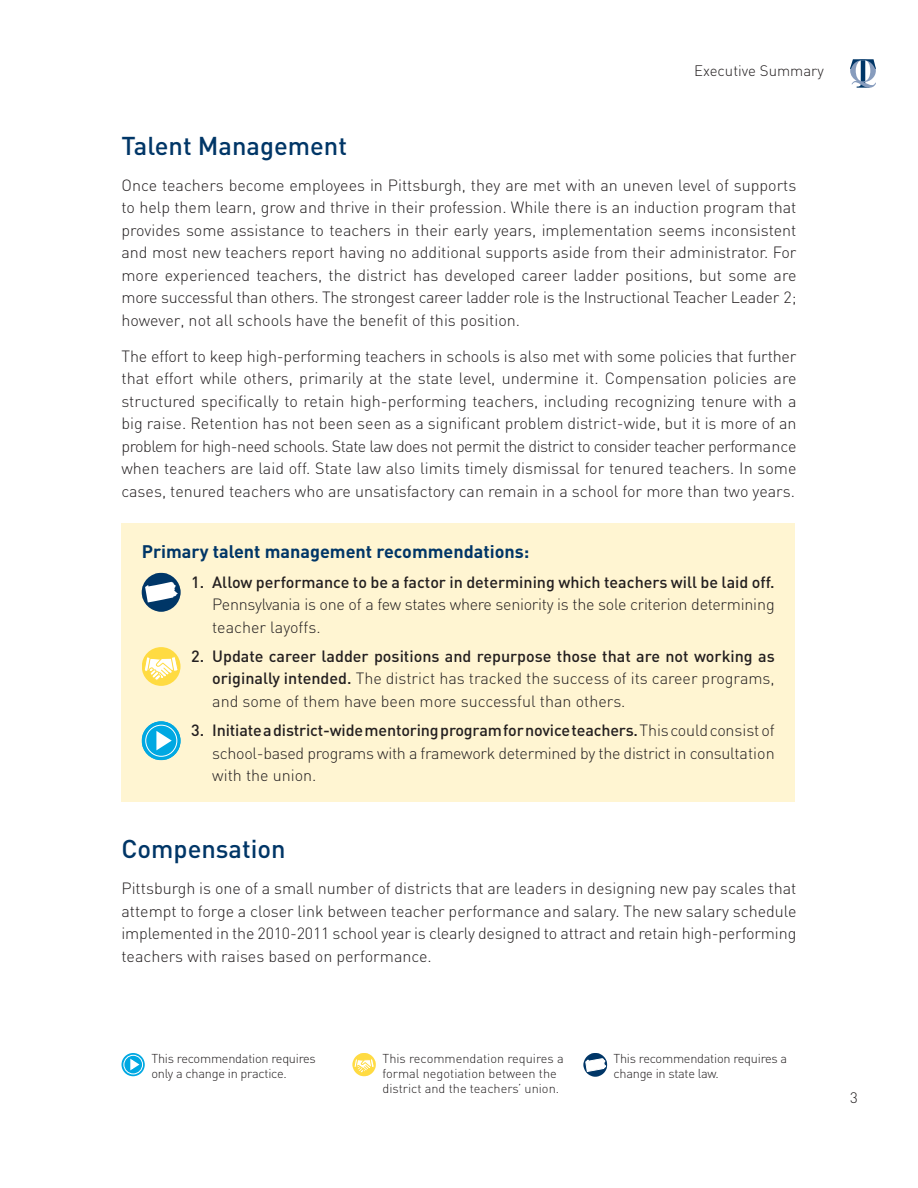
<style>
.page{position:relative;width:918px;height:1188px;background:#fff}
.page>*{position:absolute;margin:0;border:0;box-sizing:border-box;transform-origin:0 0}
.header_section{font:500 25.5px "DIN";color:#003667}
.header_under_standar{font:700 18px "DIN";color:#003667}
.paragraph{font:300 16.2px/22.5px "DIN";color:#231f20;text-align:justify}
.tab_es_recommendatio{font:300 16.2px/22.5px "DIN";letter-spacing:-.01em;color:#231f20;text-align:justify}
.t1{font:300 15px "DIN";color:#231f20}
.paragraph-2{font:300 12.75px/15px "DIN";letter-spacing:-.02em;color:#231f20}
.paragraph-3{font:300 12.75px/15px "DIN";color:#231f20}
.s1{font-weight:500}
</style>
<div class="page">
<svg style="left:850px;top:59px;width:26px;height:29px"></svg>
<div style="left:122px;top:523px;width:673px;height:278px;background:#fff5d2"></div>
<div style="left:142px;top:573px;width:39px;height:39px;background:#003667;border:2px solid #003667;border-radius:19px"></div>
<svg style="left:145px;top:582px;width:33px;height:20px"></svg>
<div style="left:142px;top:647px;width:39px;height:39px;background:#ffdb42;border-radius:19px"></div>
<svg style="left:143px;top:656px;width:36px;height:25px"></svg>
<svg style="left:142px;top:721px;width:39px;height:39px"></svg>
<svg style="left:146px;top:725px;width:31px;height:31px"></svg>
<div style="left:145px;top:725px;width:32px;height:32px;border:1px solid #fff;border-radius:50%"></div>
<svg style="left:153px;top:729px;width:22px;height:25px"></svg>
<svg style="left:122px;top:1053px;width:23px;height:23px"></svg>
<div style="left:124px;top:1055px;width:19px;height:19px;border:1px solid #fff;border-radius:50%"></div>
<svg style="left:128px;top:1058px;width:14px;height:14px"></svg>
<div style="left:352px;top:1053px;width:24px;height:23px;background:#ffdb42;border:1px solid #ffdb42;border-radius:12px"></div>
<svg style="left:353px;top:1058px;width:22px;height:16px"></svg>
<svg style="left:584px;top:1053px;width:23px;height:24px"></svg>
<svg style="left:585px;top:1059px;width:21px;height:13px"></svg>
<p class="t1" style="left:694px;top:61px;width:131px">Executive Summary</p>
<p class="header_section" style="left:122px;top:129px;width:227px">Talent Management</p>
<p class="paragraph" style="left:122px;top:174px;width:677px">Once teachers become employees in Pittsburgh, they are met with an uneven level of supports to help them learn, grow and thrive in their profession. While there is an induction program that provides some assistance to teachers in their early years, implementation seems inconsistent and most new teachers report having no additional supports aside from their administrator. For more experienced teachers, the district has developed career ladder positions, but some are more successful than others. The strongest career ladder role is the Instructional Teacher Leader 2; however, not all schools have the benefit of this position.</p>
<p class="paragraph" style="left:122px;top:345px;width:677px">The effort to keep high-performing teachers in schools is also met with some policies that further that effort while others, primarily at the state level, undermine it. Compensation policies are structured specifically to retain high-performing teachers, including recognizing tenure with a big raise. Retention has not been seen as a significant problem district-wide, but it is more of an problem for high-need schools. State law does not permit the district to consider teacher performance when teachers are laid off. State law also limits timely dismissal for tenured teachers. In some cases, tenured teachers who are unsatisfactory can remain in a school for more than two years.</p>
<p class="header_under_standar" style="left:142px;top:540px;width:389px">Primary talent management recommendations:</p>
<p class="tab_es_recommendatio" style="left:212px;top:570px;width:564px;text-indent:-21px"><span class="s1">1. Allow performance to be a factor in determining which teachers will be laid off.<br></span>Pennsylvania is one of a few states where seniority is the sole criterion determining teacher layoffs.</p>
<p class="tab_es_recommendatio" style="left:212px;top:645px;width:564px;text-indent:-21px"><span class="s1">2. Update career ladder positions and repurpose those that are not working as originally intended.</span> The district has tracked the success of its career programs, and some of them have been more successful than others.</p>
<p class="tab_es_recommendatio" style="left:212px;top:719px;width:564px;text-indent:-21px"><span class="s1">3. Initiate a district-wide mentoring program for novice teachers.</span> This could consist of school-based programs with a framework determined by the district in consultation with the union.</p>
<p class="header_section" style="left:122px;top:833px;width:166px">Compensation</p>
<p class="paragraph" style="left:122px;top:877px;width:677px">Pittsburgh is one of a small number of districts that are leaders in designing new pay scales that attempt to forge a closer link between teacher performance and salary. The new salary schedule implemented in the 2010-2011 school year is clearly designed to attract and retain high-performing teachers with raises based on performance.</p>
<p class="paragraph-2" style="left:152px;top:1051px;width:166px">This recommendation requires only a change in practice.</p>
<p class="paragraph-3" style="left:382px;top:1051px;width:183px">This recommendation requires a formal negotiation between the district and the teachers’ union.</p>
<p class="paragraph-2" style="left:613px;top:1051px;width:175px">This recommendation requires a change in state law.</p>
<p class="t1" style="left:850px;top:1088px;width:9px">3</p>
</div>
